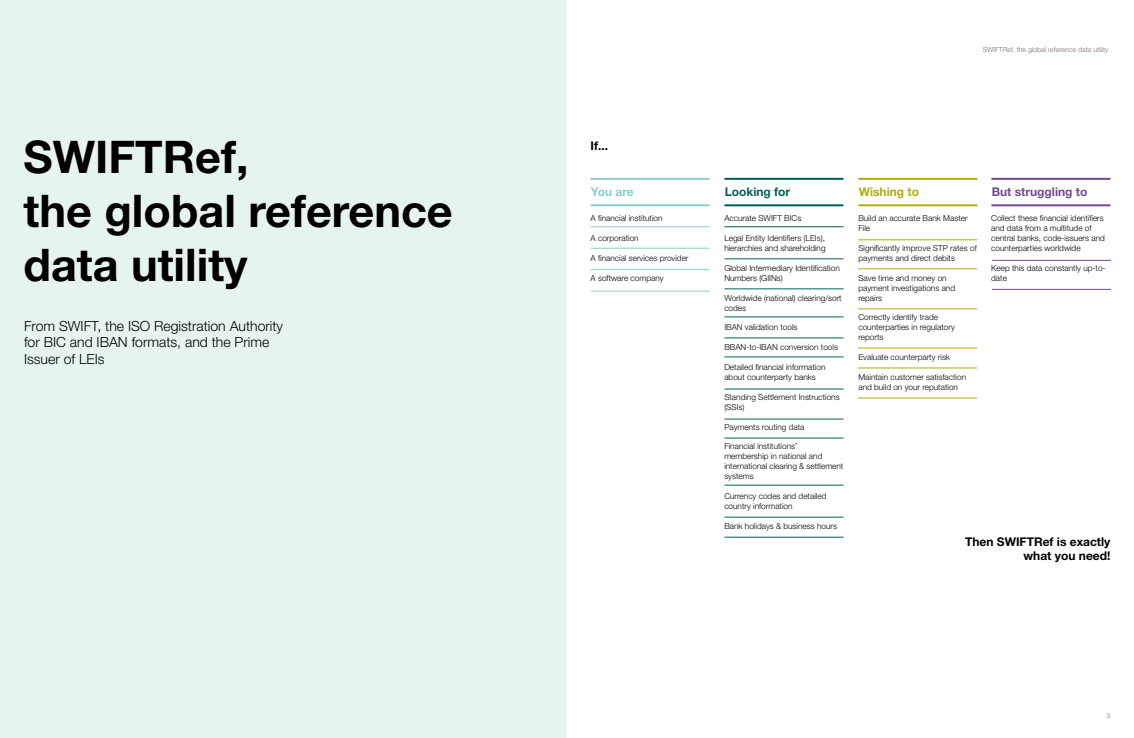
<style>
.page{position:relative;width:1134px;height:738px;background:#fff}
.page>*{position:absolute;margin:0;border:0;box-sizing:border-box;transform-origin:0 0}
.t1{font:700 45px/54px "Helvetica Neue LT Std";color:#000}
.t2{font:300 14px/16.8px "Helvetica Neue LT Std";color:#000}
.t3{font:700 12px/14.4px "Helvetica Neue LT Std";color:#000;text-align:right}
.t4{font:700 12px "Helvetica Neue LT Std";color:#714993}
.t5{font:700 12px "Helvetica Neue LT Std";color:#006057}
.t6{font:700 12px "Helvetica Neue LT Std";color:#aead0d}
.t7{font:700 12px "Helvetica Neue LT Std";letter-spacing:-.01em;color:#89d0c8}
.t8{font:300 8.2px/9.9px "Helvetica Neue LT Std";color:#000}
.t9{font:300 7px "Helvetica Neue LT Std";color:#807067}
</style>
<div class="page">
<div style="left:0;top:0;width:567px;height:737px;background:#e6f4f1"></div>
<hr style="left:591px;top:178px;width:119px;height:2px;background:#89d0c8">
<hr style="left:591px;top:204px;width:119px;height:2px;background:#89d0c8">
<hr style="left:591px;top:226px;width:119px;height:1px;background:#89d0c8">
<hr style="left:591px;top:248px;width:119px;height:1px;background:#89d0c8">
<hr style="left:591px;top:269px;width:119px;height:1px;background:#89d0c8">
<hr style="left:591px;top:290px;width:119px;height:1px;background:#89d0c8">
<hr style="left:724px;top:178px;width:119px;height:2px;background:#006057">
<hr style="left:724px;top:204px;width:119px;height:2px;background:#006057">
<hr style="left:724px;top:226px;width:119px;height:1px;background:#006057">
<hr style="left:724px;top:258px;width:119px;height:1px;background:#006057">
<hr style="left:724px;top:288px;width:119px;height:1px;background:#006057">
<hr style="left:724px;top:356px;width:119px;height:1px;background:#006057">
<hr style="left:724px;top:388px;width:119px;height:1px;background:#006057">
<hr style="left:724px;top:418px;width:119px;height:1px;background:#006057">
<hr style="left:724px;top:437px;width:119px;height:1px;background:#006057">
<hr style="left:724px;top:484px;width:119px;height:1px;background:#006057">
<hr style="left:724px;top:516px;width:119px;height:1px;background:#006057">
<hr style="left:724px;top:337px;width:119px;height:1px;background:#006057">
<hr style="left:724px;top:316px;width:119px;height:1px;background:#006057">
<hr style="left:724px;top:536px;width:119px;height:1px;background:#006057">
<hr style="left:858px;top:178px;width:119px;height:2px;background:#aead0d">
<hr style="left:858px;top:204px;width:119px;height:2px;background:#aead0d">
<hr style="left:858px;top:239px;width:119px;height:1px;background:#aead0d">
<hr style="left:858px;top:268px;width:119px;height:1px;background:#aead0d">
<hr style="left:858px;top:308px;width:119px;height:1px;background:#aead0d">
<hr style="left:858px;top:347px;width:119px;height:1px;background:#aead0d">
<hr style="left:858px;top:367px;width:119px;height:1px;background:#aead0d">
<hr style="left:858px;top:397px;width:119px;height:1px;background:#aead0d">
<hr style="left:991px;top:178px;width:119px;height:2px;background:#714993">
<hr style="left:991px;top:204px;width:119px;height:2px;background:#714993">
<hr style="left:992px;top:260px;width:119px;height:1px;background:#714993">
<hr style="left:992px;top:289px;width:119px;height:1px;background:#714993">
<h1 class="t1" style="left:24px;top:129px;width:431px">SWIFTRef,<br>the global reference data utility</h1>
<h2 class="t2" style="left:24px;top:316px;width:261px">From SWIFT, the ISO Registration Authority for BIC and IBAN formats, and the Prime<br>Issuer of LEIs</h2>
<h3 class="t3" style="left:591px;top:138px;width:19px">If...</h3>
<h3 class="t7" style="left:591px;top:184px;width:44px">You are</h3>
<p class="t8" style="left:591px;top:213px;width:73px">A financial institution</p>
<p class="t8" style="left:591px;top:233px;width:50px">A corporation</p>
<p class="t8" style="left:591px;top:253px;width:99px">A financial services provider</p>
<p class="t8" style="left:591px;top:272px;width:75px">A software company</p>
<p class="t9" style="left:983px;top:45px;width:127px">SWIFTRef, the global reference data utility</p>
<h3 class="t5" style="left:725px;top:184px;width:67px">Looking for</h3>
<p class="t8" style="left:724px;top:213px;width:79px">Accurate SWIFT BICs</p>
<p class="t8" style="left:724px;top:233px;width:103px">Legal Entity Identifiers (LEIs), hierarchies and shareholding</p>
<p class="t8" style="left:724px;top:263px;width:117px">Global Intermediary Identification<br>Numbers (GIINs)</p>
<p class="t8" style="left:724px;top:292px;width:119px">Worldwide (national) clearing/sort codes</p>
<p class="t8" style="left:724px;top:322px;width:75px">IBAN validation tools</p>
<p class="t8" style="left:724px;top:342px;width:115px">BBAN-to-IBAN conversion tools</p>
<p class="t8" style="left:724px;top:362px;width:103px">Detailed financial information about counterparty banks</p>
<p class="t8" style="left:724px;top:391px;width:117px">Standing Settlement Instructions (SSIs)</p>
<p class="t8" style="left:724px;top:421px;width:82px">Payments routing data</p>
<p class="t8" style="left:724px;top:441px;width:121px">Financial institutions’ membership in national and international clearing &amp; settlement systems</p>
<p class="t8" style="left:724px;top:490px;width:104px">Currency codes and detailed country information</p>
<p class="t8" style="left:724px;top:520px;width:114px">Bank holidays &amp; business hours</p>
<h3 class="t6" style="left:859px;top:184px;width:62px">Wishing to</h3>
<h3 class="t4" style="left:992px;top:184px;width:97px">But struggling to</h3>
<p class="t8" style="left:991px;top:213px;width:115px">Collect these financial identifiers and data from a multitude of central banks, code-issuers and counterparties worldwide</p>
<p class="t8" style="left:991px;top:263px;width:116px">Keep this data constantly up-to&shy;date</p>
<p class="t8" style="left:858px;top:213px;width:111px">Build an accurate Bank Master<br>File</p>
<p class="t8" style="left:858px;top:243px;width:120px">Significantly improve STP rates of payments and direct debits</p>
<p class="t8" style="left:858px;top:272px;width:98px">Save time and money on payment investigations and repairs</p>
<p class="t8" style="left:858px;top:312px;width:98px">Correctly identify trade counterparties in regulatory reports</p>
<p class="t8" style="left:858px;top:352px;width:93px">Evaluate counterparty risk</p>
<p class="t8" style="left:858px;top:371px;width:109px">Maintain customer satisfaction and build on your reputation</p>
<h3 class="t3" style="left:965px;top:534px;width:147px">Then SWIFTRef is exactly what you need!</h3>
<p class="t9" style="left:1106px;top:710px;width:5px">3</p>
</div>
